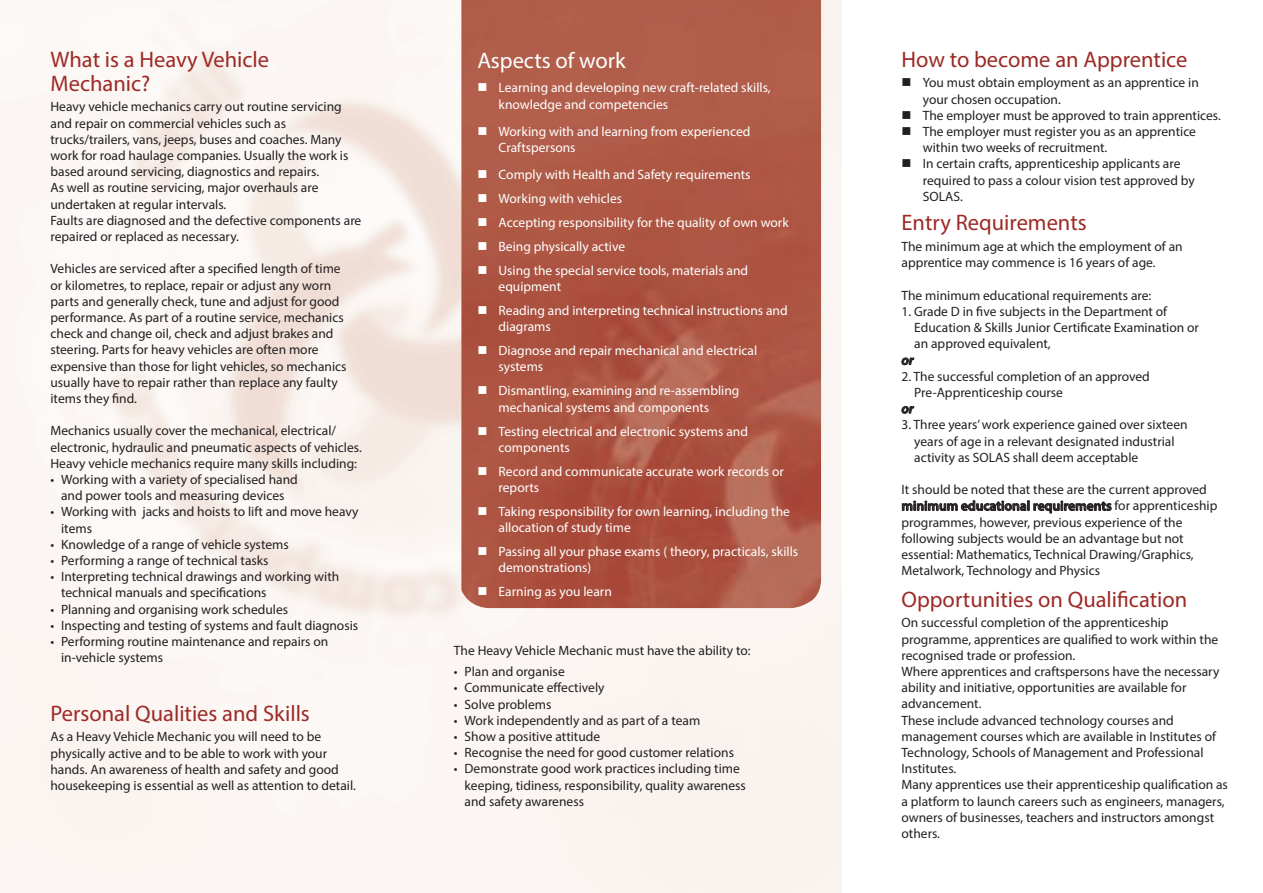
<style>
.page{position:relative;width:1263px;height:893px;background:#fff}
.page>*{position:absolute;margin:0;border:0;box-sizing:border-box;transform-origin:0 0}
.t1{font:22.5px "Myriad Pro";color:#9d2a26}
.t2{font:22.5px "Myriad Pro";color:#fff}
.t3{font:13.5px/16.2px "Myriad Pro";color:#231f20}
.t4{font:13.5px/16.2px "Myriad Pro";color:#fff}
.t5{font:italic 600 13.5px "Myriad Pro";color:#231f20}
.s1{font-weight:600}
</style>
<div class="page">
<svg style="left:901px;top:357px;width:14px;height:8px"></svg>
<svg style="left:901px;top:406px;width:14px;height:8px"></svg>
<svg style="left:902px;top:500px;width:210px;height:14px"></svg>
<img style="left:461px;top:0;width:360px;height:608px">
<p class="t1" style="left:50px;top:45px;width:220px">What is a Heavy Vehicle</p>
<p class="t1" style="left:50px;top:69px;width:101px">Mechanic?</p>
<p class="t3" style="left:50px;top:98px;width:293px">Heavy vehicle mechanics carry out routine servicing and repair on commercial vehicles such as</p>
<p class="t3" style="left:50px;top:131px;width:299px">trucks/trailers, vans, jeeps, buses and coaches. Many work for road haulage companies. Usually the work is based around servicing, diagnostics and repairs.</p>
<p class="t3" style="left:50px;top:179px;width:270px">As well as routine servicing, major overhauls are undertaken at regular intervals.</p>
<p class="t3" style="left:50px;top:212px;width:312px">Faults are diagnosed and the defective components are repaired or replaced as necessary.</p>
<p class="t3" style="left:50px;top:260px;width:298px">Vehicles are serviced after a specified length of time or kilometres, to replace, repair or adjust any worn parts and generally check, tune and adjust for good performance. As part of a routine service, mechanics check and change oil, check and adjust brakes and steering. Parts for heavy vehicles are often more expensive than those for light vehicles, so mechanics usually have to repair rather than replace any faulty items they find.</p>
<p class="t3" style="left:50px;top:422px;width:313px">Mechanics usually cover the mechanical, electrical/ electronic, hydraulic and pneumatic aspects of vehicles.</p>
<p class="t3" style="left:50px;top:455px;width:308px">Heavy vehicle mechanics require many skills including:</p>
<p class="t3" style="left:50px;top:471px;width:249px">• Working with a variety of specialised hand</p>
<p class="t3" style="left:61px;top:487px;width:225px">and power tools and measuring devices</p>
<p class="t3" style="left:61px;top:503px;width:299px;text-indent:-11px">• Working with jacks and hoists to lift and move heavy items</p>
<p class="t3" style="left:50px;top:536px;width:240px">• Knowledge of a range of vehicle systems</p>
<p class="t3" style="left:50px;top:552px;width:220px">• Performing a range of technical tasks</p>
<p class="t3" style="left:61px;top:568px;width:280px;text-indent:-11px">• Interpreting technical drawings and working with technical manuals and specifications</p>
<p class="t3" style="left:50px;top:601px;width:239px">• Planning and organising work schedules</p>
<p class="t3" style="left:50px;top:617px;width:309px">• Inspecting and testing of systems and fault diagnosis</p>
<p class="t3" style="left:50px;top:633px;width:279px">• Performing routine maintenance and repairs on</p>
<p class="t3" style="left:61px;top:649px;width:104px">in-vehicle systems</p>
<p class="t1" style="left:50px;top:699px;width:261px">Personal Qualities and Skills</p>
<p class="t3" style="left:50px;top:728px;width:307px">As a Heavy Vehicle Mechanic you will need to be physically active and to be able to work with your hands. An awareness of health and safety and good housekeeping is essential as well as attention to detail.</p>
<p class="t2" style="left:477px;top:47px;width:150px">Aspects of work</p>
<p class="t4" style="left:499px;top:79px;width:274px;text-indent:-21px">■ Learning and developing new craft-related skills, knowledge and competencies</p>
<p class="t4" style="left:477px;top:123px;width:275px">■ Working with and learning from experienced</p>
<p class="t4" style="left:499px;top:139px;width:79px">Craftspersons</p>
<p class="t4" style="left:477px;top:166px;width:275px">■ Comply with Health and Safety requirements</p>
<p class="t4" style="left:477px;top:190px;width:146px">■ Working with vehicles</p>
<p class="t4" style="left:477px;top:214px;width:313px">■ Accepting responsibility for the quality of own work</p>
<p class="t4" style="left:477px;top:238px;width:149px">■ Being physically active</p>
<p class="t4" style="left:477px;top:262px;width:272px">■ Using the special service tools, materials and</p>
<p class="t4" style="left:499px;top:278px;width:64px">equipment</p>
<p class="t4" style="left:499px;top:302px;width:291px;text-indent:-21px">■ Reading and interpreting technical instructions and diagrams</p>
<p class="t4" style="left:477px;top:342px;width:281px">■ Diagnose and repair mechanical and electrical</p>
<p class="t4" style="left:499px;top:358px;width:46px">systems</p>
<p class="t4" style="left:477px;top:382px;width:264px">■ Dismantling, examining and re-assembling</p>
<p class="t4" style="left:499px;top:399px;width:212px">mechanical systems and components</p>
<p class="t4" style="left:477px;top:423px;width:272px">■ Testing electrical and electronic systems and</p>
<p class="t4" style="left:499px;top:439px;width:73px">components</p>
<p class="t4" style="left:499px;top:463px;width:287px;text-indent:-21px">■ Record and communicate accurate work records or reports</p>
<p class="t4" style="left:499px;top:503px;width:293px;text-indent:-21px">■ Taking responsibility for own learning, including the allocation of study time</p>
<p class="t4" style="left:499px;top:543px;width:301px;text-indent:-21px">■ Passing all your phase exams ( theory, practicals, skills demonstrations)</p>
<p class="t4" style="left:477px;top:583px;width:136px">■ Earning as you learn</p>
<p class="t3" style="left:454px;top:643px;width:298px">The Heavy Vehicle Mechanic must have the ability to:</p>
<p class="t3" style="left:454px;top:663px;width:112px">• Plan and organise</p>
<p class="t3" style="left:454px;top:679px;width:152px">• Communicate effectively</p>
<p class="t3" style="left:454px;top:696px;width:99px">• Solve problems</p>
<p class="t3" style="left:454px;top:712px;width:248px">• Work independently and as part of a team</p>
<p class="t3" style="left:454px;top:728px;width:148px">• Show a positive attitude</p>
<p class="t3" style="left:454px;top:744px;width:282px">• Recognise the need for good customer relations</p>
<p class="t3" style="left:465px;top:760px;width:283px;text-indent:-11px">• Demonstrate good work practices including time keeping, tidiness, responsibility, quality awareness and safety awareness</p>
<p class="t1" style="left:901px;top:45px;width:287px">How to become an Apprentice</p>
<p class="t3" style="left:923px;top:75px;width:278px;text-indent:-21px">■ You must obtain employment as an apprentice in your chosen occupation.</p>
<p class="t3" style="left:901px;top:107px;width:321px">■ The employer must be approved to train apprentices.</p>
<p class="t3" style="left:923px;top:123px;width:275px;text-indent:-21px">■ The employer must register you as an apprentice within two weeks of recruitment.</p>
<p class="t3" style="left:901px;top:156px;width:280px">■ In certain crafts, apprenticeship applicants are</p>
<p class="t3" style="left:923px;top:172px;width:273px">required to pass a colour vision test approved by<br>SOLAS.</p>
<p class="t1" style="left:901px;top:209px;width:187px">Entry Requirements</p>
<p class="t3" style="left:901px;top:238px;width:283px">The minimum age at which the employment of an</p>
<p class="t3" style="left:901px;top:255px;width:256px">apprentice may commence is 16 years of age.</p>
<p class="t3" style="left:901px;top:287px;width:251px">The minimum educational requirements are:</p>
<p class="t3" style="left:901px;top:303px;width:267px">1. Grade D in five subjects in the Department of</p>
<p class="t3" style="left:914px;top:319px;width:286px">Education &amp; Skills Junior Certificate Examination or</p>
<p class="t3" style="left:914px;top:336px;width:138px">an approved equivalent,</p>
<p class="t5" style="left:901px;top:351px;width:14px">or</p>
<p class="t3" style="left:901px;top:368px;width:250px">2. The successful completion of an approved</p>
<p class="t3" style="left:914px;top:384px;width:150px">Pre-Apprenticeship course</p>
<p class="t5" style="left:901px;top:400px;width:14px">or</p>
<p class="t3" style="left:901px;top:417px;width:288px">3. Three years’ work experience gained over sixteen</p>
<p class="t3" style="left:914px;top:433px;width:262px">years of age in a relevant designated industrial</p>
<p class="t3" style="left:914px;top:449px;width:225px">activity as SOLAS shall deem acceptable</p>
<p class="t3" style="left:901px;top:481px;width:317px">It should be noted that these are the current approved <span class="s1">minimum educational requirements</span> for apprenticeship programmes, however, previous experience of the following subjects would be an advantage but not essential: Mathematics, Technical Drawing/Graphics, Metalwork, Technology and Physics</p>
<p class="t1" style="left:901px;top:585px;width:287px">Opportunities on Qualification</p>
<p class="t3" style="left:901px;top:615px;width:318px">On successful completion of the apprenticeship programme, apprentices are qualified to work within the recognised trade or profession.</p>
<p class="t3" style="left:901px;top:663px;width:319px">Where apprentices and craftspersons have the necessary ability and initiative, opportunities are available for advancement.</p>
<p class="t3" style="left:901px;top:712px;width:316px">These include advanced technology courses and management courses which are available in Institutes of Technology, Schools of Management and Professional Institutes.</p>
<p class="t3" style="left:901px;top:777px;width:328px">Many apprentices use their apprenticeship qualification as a platform to launch careers such as engineers, managers, owners of businesses, teachers and instructors amongst others.</p>
</div>
